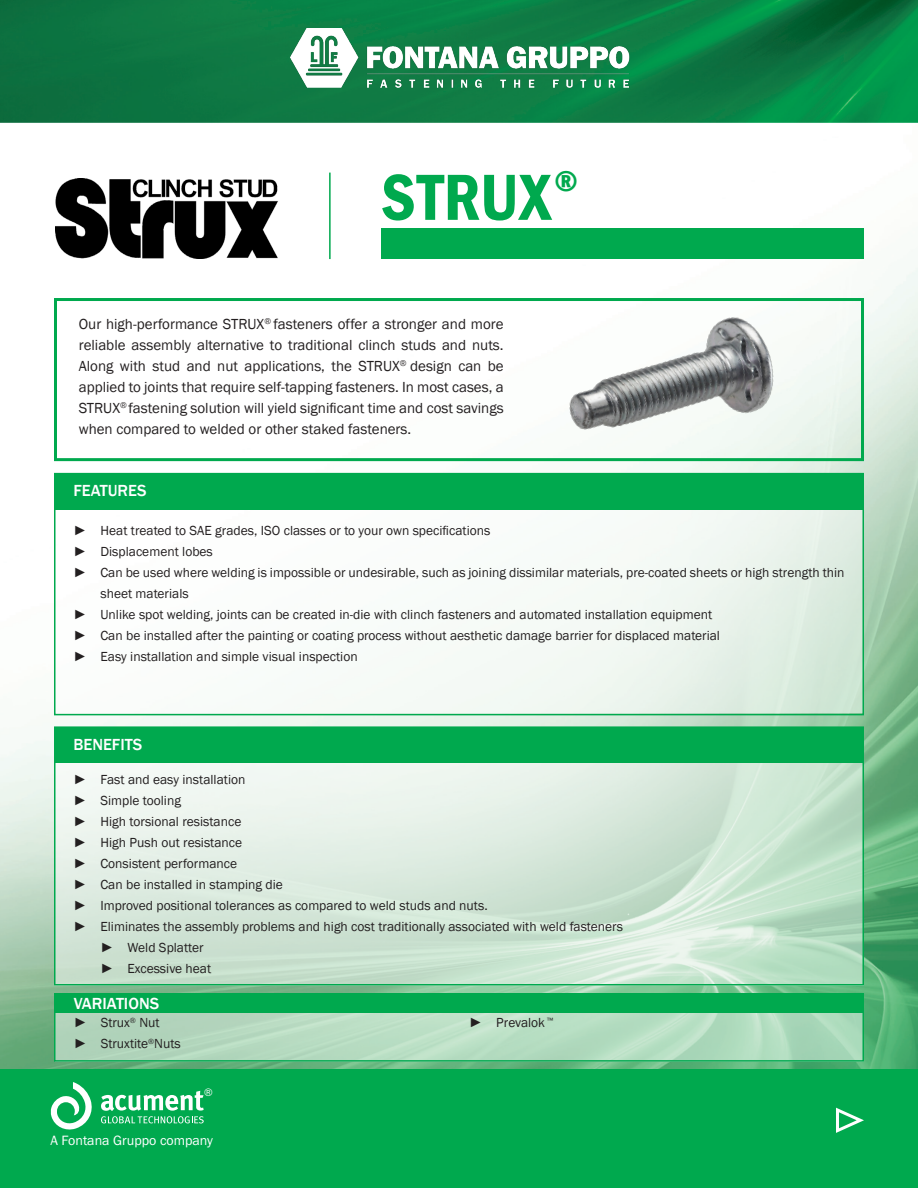
<style>
.page{position:relative;width:918px;height:1188px;background:#fff}
.page>*{position:absolute;margin:0;border:0;box-sizing:border-box;transform-origin:0 0}
.t1{font:600 condensed 67.5px "Franklin Gothic";color:#00a94e}
.t2{font:600 condensed 30px "Franklin Gothic";color:#00a94e}
.t3{font:500 16.5px "Franklin Gothic";color:#fff}
.t4{font:15px/21px "Franklin Gothic";color:#231f20;text-align:justify}
.t5{font:13.95px "Franklin Gothic";color:#fff}
.t6{font:13.5px/21px "Franklin Gothic";color:#231f20}
.t7{font:11.1px "Franklin Gothic";color:#fff}
.s1{font-weight:500}
</style>
<div class="page">
<img style="left:0;top:0;width:918px;height:1069px">
<div style="left:0;top:1069px;width:918px;height:119px;background:#00a94e"></div>
<svg style="left:57px;top:510px;width:804px;height:202px"></svg>
<div style="left:54px;top:473px;width:810px;height:37px;background:#00a94e"></div>
<svg style="left:57px;top:763px;width:804px;height:220px;background:#d6e8da"></svg>
<div style="left:54px;top:727px;width:810px;height:36px;background:#00a94e"></div>
<svg style="left:57px;top:1013px;width:804px;height:46px;background:#b5dbc0"></svg>
<div style="left:54px;top:993px;width:810px;height:20px;background:#00a94e"></div>
<div style="left:54px;top:298px;width:810px;height:163px;border:3px solid #00a94e"></div>
<div style="left:54px;top:473px;width:810px;height:242px;border:2px solid #00a94e"></div>
<div style="left:54px;top:726px;width:810px;height:260px;border:2px solid #00a94e"></div>
<div style="left:54px;top:993px;width:810px;height:69px;border:2px solid #00a94e"></div>
<div style="left:381px;top:229px;width:483px;height:30px;background:#00a94e"></div>
<hr style="left:329px;top:173px;width:2px;height:86px;background:#00a94e">
<img style="left:288px;top:28px;width:349px;height:61px">
<img style="left:56px;top:179px;width:223px;height:80px">
<img style="left:545px;top:277px;width:258px;height:199px">
<svg style="left:51px;top:1082px;width:41px;height:48px"></svg>
<svg style="left:101px;top:1091px;width:103px;height:32px"></svg>
<svg style="left:836px;top:1107px;width:28px;height:26px"></svg>
<p class="t1" style="left:381px;top:152px;width:172px">STRUX</p>
<p class="t2" style="left:554px;top:161px;width:25px">®</p>
<p class="t4" style="left:79px;top:313px;width:426px">Our high-performance STRUX<sup>®</sup> fasteners offer a stronger and more reliable assembly alternative to traditional clinch studs and nuts.<br>Along with stud and nut applications, the STRUX<sup>®</sup> design can be applied to joints that require self-tapping fasteners. In most cases, a STRUX<sup>®</sup> fastening solution will yield significant time and cost savings when compared to welded or other staked fasteners.</p>
<p class="t3" style="left:73px;top:480px;width:74px">FEATURES</p>
<p class="t6" style="left:73px;top:521px;width:418px"><span class="s1">►</span> Heat treated to SAE grades, ISO classes or to your own specifications</p>
<p class="t6" style="left:73px;top:542px;width:141px"><span class="s1">►</span> Displacement lobes</p>
<p class="t6" style="left:100px;top:563px;width:746px;text-indent:-27px"><span class="s1">►</span> Can be used where welding is impossible or undesirable, such as joining dissimilar materials, pre-coated sheets or high strength thin sheet materials</p>
<p class="t6" style="left:73px;top:605px;width:640px"><span class="s1">►</span> Unlike spot welding, joints can be created in-die with clinch fasteners and automated installation equipment</p>
<p class="t6" style="left:73px;top:626px;width:648px"><span class="s1">►</span> Can be installed after the painting or coating process without aesthetic damage barrier for displaced material</p>
<p class="t6" style="left:73px;top:647px;width:286px"><span class="s1">►</span> Easy installation and simple visual inspection</p>
<p class="t3" style="left:73px;top:734px;width:70px">BENEFITS</p>
<p class="t6" style="left:73px;top:770px;width:173px"><span class="s1">►</span> Fast and easy installation</p>
<p class="t6" style="left:73px;top:791px;width:109px"><span class="s1">►</span> Simple tooling</p>
<p class="t6" style="left:73px;top:812px;width:169px"><span class="s1">►</span> High torsional resistance</p>
<p class="t6" style="left:73px;top:833px;width:170px"><span class="s1">►</span> High Push out resistance</p>
<p class="t6" style="left:73px;top:854px;width:165px"><span class="s1">►</span> Consistent performance</p>
<p class="t6" style="left:73px;top:875px;width:211px"><span class="s1">►</span> Can be installed in stamping die</p>
<p class="t6" style="left:73px;top:896px;width:416px"><span class="s1">►</span> Improved positional tolerances as compared to weld studs and nuts.</p>
<p class="t6" style="left:73px;top:917px;width:551px"><span class="s1">►</span> Eliminates the assembly problems and high cost traditionally associated with weld fasteners</p>
<p class="t6" style="left:100px;top:938px;width:105px"><span class="s1">►</span> Weld Splatter</p>
<p class="t6" style="left:100px;top:959px;width:112px"><span class="s1">►</span> Excessive heat</p>
<p class="t3" style="left:74px;top:994px;width:87px">VARIATIONS</p>
<p class="t6" style="left:74px;top:1013px;width:88px"><span class="s1">►</span> Strux<sup>®</sup> Nut</p>
<p class="t6" style="left:74px;top:1034px;width:109px"><span class="s1">►</span> Struxtite<sup>®</sup>Nuts</p>
<p class="t6" style="left:469px;top:1013px;width:85px"><span class="s1">►</span> Prevalok <sup>™</sup></p>
<p class="t7" style="left:204px;top:1085px;width:10px">®</p>
<p class="t5" style="left:50px;top:1132px;width:164px">A Fontana Gruppo company</p>
</div>
